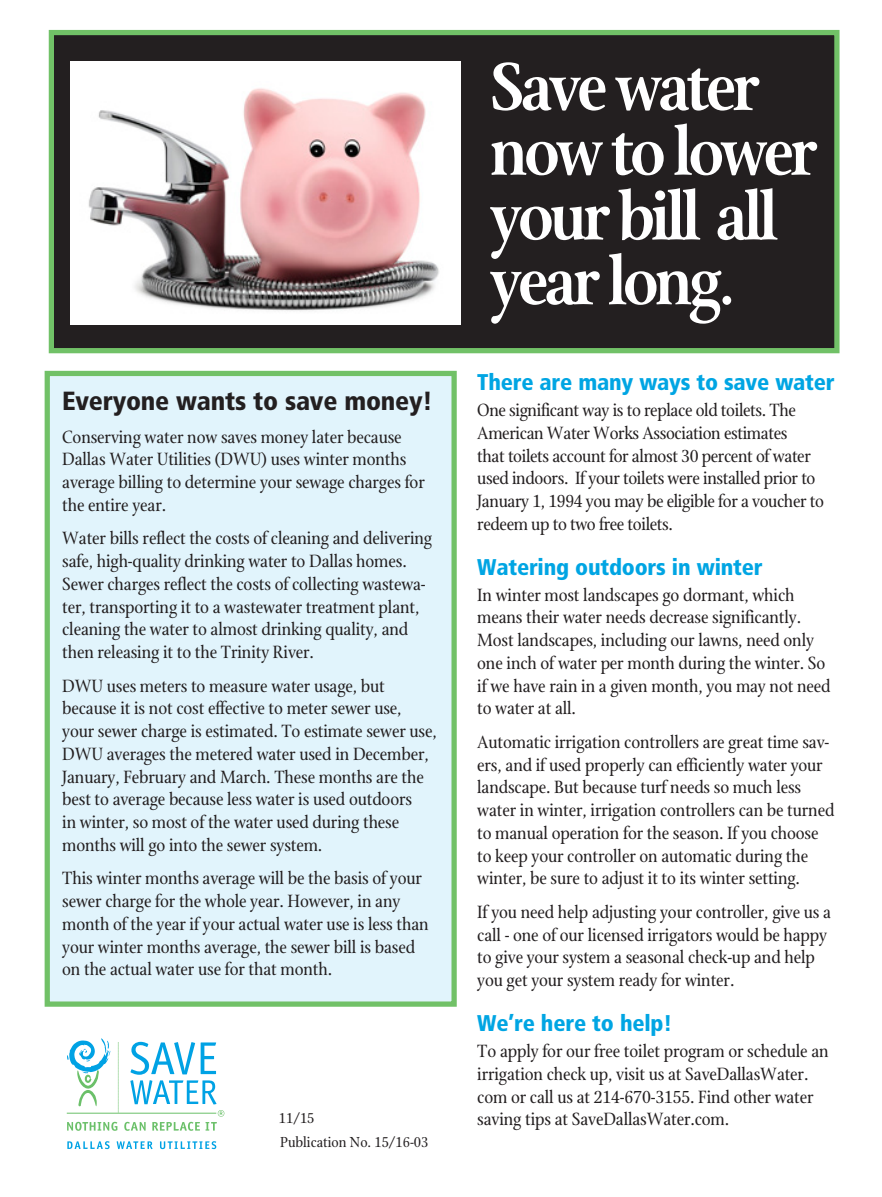
<style>
.page{position:relative;width:882px;height:1197px;background:#fff}
.page>*{position:absolute;margin:0;border:0;box-sizing:border-box;transform-origin:0 0}
.Head{font:600 73.5px/64.8px "Stone Print";letter-spacing:-.05em;color:#fff}
.subhead{font:900 condensed 26.25px "Frutiger";letter-spacing:-.01em;color:#231f20}
.subhead-2{font:900 condensed 22.75px "Frutiger";letter-spacing:-.01em;color:#00a5e3}
.body{font:19.25px/22.8px "Stone Print";letter-spacing:-.01em;color:#231f20}
.t1{font:15.75px "Stone Print";color:#231f20}
</style>
<div class="page">
<div style="left:45px;top:371px;width:412px;height:636px;background:#e1f4fc;border:5px solid #71c167"></div>
<div style="left:51px;top:33px;width:786px;height:318px;background:#231f20"></div>
<div style="left:49px;top:30px;width:791px;height:323px;border:5px solid #71c167"></div>
<svg style="left:67px;top:1038px;width:157px;height:93px"></svg>
<svg style="left:67px;top:1141px;width:43px;height:8px"></svg>
<svg style="left:117px;top:1141px;width:36px;height:8px"></svg>
<svg style="left:160px;top:1141px;width:56px;height:8px"></svg>
<img style="left:71px;top:62px;width:390px;height:263px">
<p class="subhead" style="left:62px;top:385px;width:372px">Everyone wants to save money!</p>
<p class="body" style="left:62px;top:425px;width:364px">Conserving water now saves money later because Dallas Water Utilities (DWU) uses winter months average billing to determine your sewage charges for the entire year.</p>
<p class="body" style="left:62px;top:527px;width:372px">Water bills reflect the costs of cleaning and delivering safe, high-quality drinking water to Dallas homes.<br>Sewer charges reflect the costs of collecting wastewa&shy;ter, transporting it to a wastewater treatment plant, cleaning the water to almost drinking quality, and then releasing it to the Trinity River.</p>
<p class="body" style="left:62px;top:674px;width:376px">DWU uses meters to measure water usage, but because it is not cost effective to meter sewer use, your sewer charge is estimated. To estimate sewer use, DWU averages the metered water used in December, January, February and March. These months are the best to average because less water is used outdoors<br>in winter, so most of the water used during these months will go into the sewer system.</p>
<p class="body" style="left:62px;top:867px;width:368px">This winter months average will be the basis of your sewer charge for the whole year. However, in any month of the year if your actual water use is less than your winter months average, the sewer bill is based on the actual water use for that month.</p>
<p class="t1" style="left:279px;top:1109px;width:37px">11/15</p>
<p class="t1" style="left:280px;top:1133px;width:150px">Publication No. 15/16-03</p>
<p class="Head" style="left:490px;top:54px;width:329px">Save water now to lower your bill all year long.</p>
<p class="subhead-2" style="left:477px;top:369px;width:359px">There are many ways to save water</p>
<p class="body" style="left:477px;top:399px;width:348px">One significant way is to replace old toilets. The American Water Works Association estimates<br>that toilets account for almost 30 percent of water used indoors. If your toilets were installed prior to January 1, 1994 you may be eligible for a voucher to redeem up to two free toilets.</p>
<p class="subhead-2" style="left:477px;top:553px;width:287px">Watering outdoors in winter</p>
<p class="body" style="left:477px;top:583px;width:355px">In winter most landscapes go dormant, which means their water needs decrease significantly.<br>Most landscapes, including our lawns, need only one inch of water per month during the winter. So if we have rain in a given month, you may not need to water at all.</p>
<p class="body" style="left:477px;top:731px;width:359px">Automatic irrigation controllers are great time sav&shy;ers, and if used properly can efficiently water your landscape. But because turf needs so much less water in winter, irrigation controllers can be turned to manual operation for the season. If you choose to keep your controller on automatic during the winter, be sure to adjust it to its winter setting.</p>
<p class="body" style="left:477px;top:901px;width:355px">If you need help adjusting your controller, give us a call - one of our licensed irrigators would be happy to give your system a seasonal check-up and help you get your system ready for winter.</p>
<p class="subhead-2" style="left:477px;top:1010px;width:196px">We’re here to help!</p>
<p class="body" style="left:477px;top:1040px;width:353px">To apply for our free toilet program or schedule an irrigation check up, visit us at SaveDallasWater. com or call us at 214-670-3155. Find other water saving tips at SaveDallasWater.com.</p>
</div>
